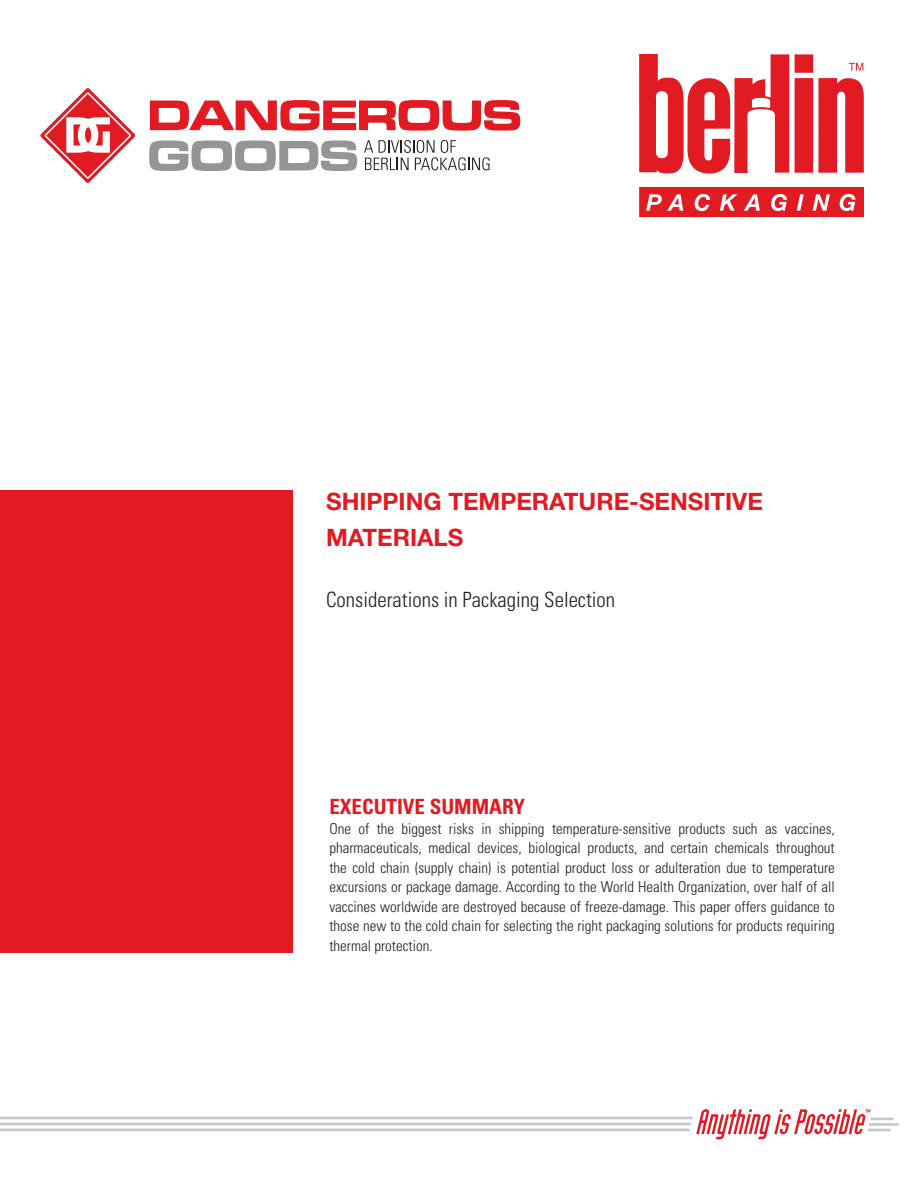
<style>
.page{position:relative;width:918px;height:1188px;background:#fff}
.page>*{position:absolute;margin:0;border:0;box-sizing:border-box;transform-origin:0 0}
.t1{font:700 24px/36px "Helvetica Neue LT Std";color:#e21a21}
.t2{font:300 condensed 21px "Univers LT Std";color:#231f20}
.t3{font:700 condensed 21px "Univers LT Std";color:#e21a21}
.t4{font:300 condensed 15px/19.5px "Univers LT Std";color:#231f20;text-align:justify}
</style>
<div class="page">
<div style="left:0;top:490px;width:293px;height:463px;background:#e21a21"></div>
<hr style="left:870px;top:1118px;width:24px;height:2px;background:#c7c8ca">
<hr style="left:869px;top:1123px;width:30px;height:3px;background:#c7c8ca">
<hr style="left:867px;top:1129px;width:24px;height:2px;background:#c7c8ca">
<svg style="left:0;top:1109px;width:871px;height:30px"></svg>
<svg style="left:639px;top:54px;width:150px;height:120px"></svg>
<svg style="left:795px;top:54px;width:69px;height:119px"></svg>
<svg style="left:639px;top:187px;width:225px;height:30px;background:#e63f45"></svg>
<svg style="left:150px;top:100px;width:370px;height:31px"></svg>
<svg style="left:149px;top:140px;width:208px;height:31px"></svg>
<svg style="left:40px;top:88px;width:95px;height:95px"></svg>
<svg style="left:364px;top:140px;width:126px;height:30px"></svg>
<p class="t1" style="left:326px;top:483px;width:438px">SHIPPING TEMPERATURE-SENSITIVE<br>MATERIALS</p>
<p class="t2" style="left:326px;top:587px;width:291px">Considerations in Packaging Selection</p>
<p class="t3" style="left:329px;top:794px;width:197px">EXECUTIVE SUMMARY</p>
<p class="t4" style="left:329px;top:819px;width:507px">One of the biggest risks in shipping temperature-sensitive products such as vaccines, pharmaceuticals, medical devices, biological products, and certain chemicals throughout the cold chain (supply chain) is potential product loss or adulteration due to temperature excursions or package damage. According to the World Health Organization, over half of all vaccines worldwide are destroyed because of freeze-damage. This paper offers guidance to those new to the cold chain for selecting the right packaging solutions for products requiring thermal protection.</p>
</div>
